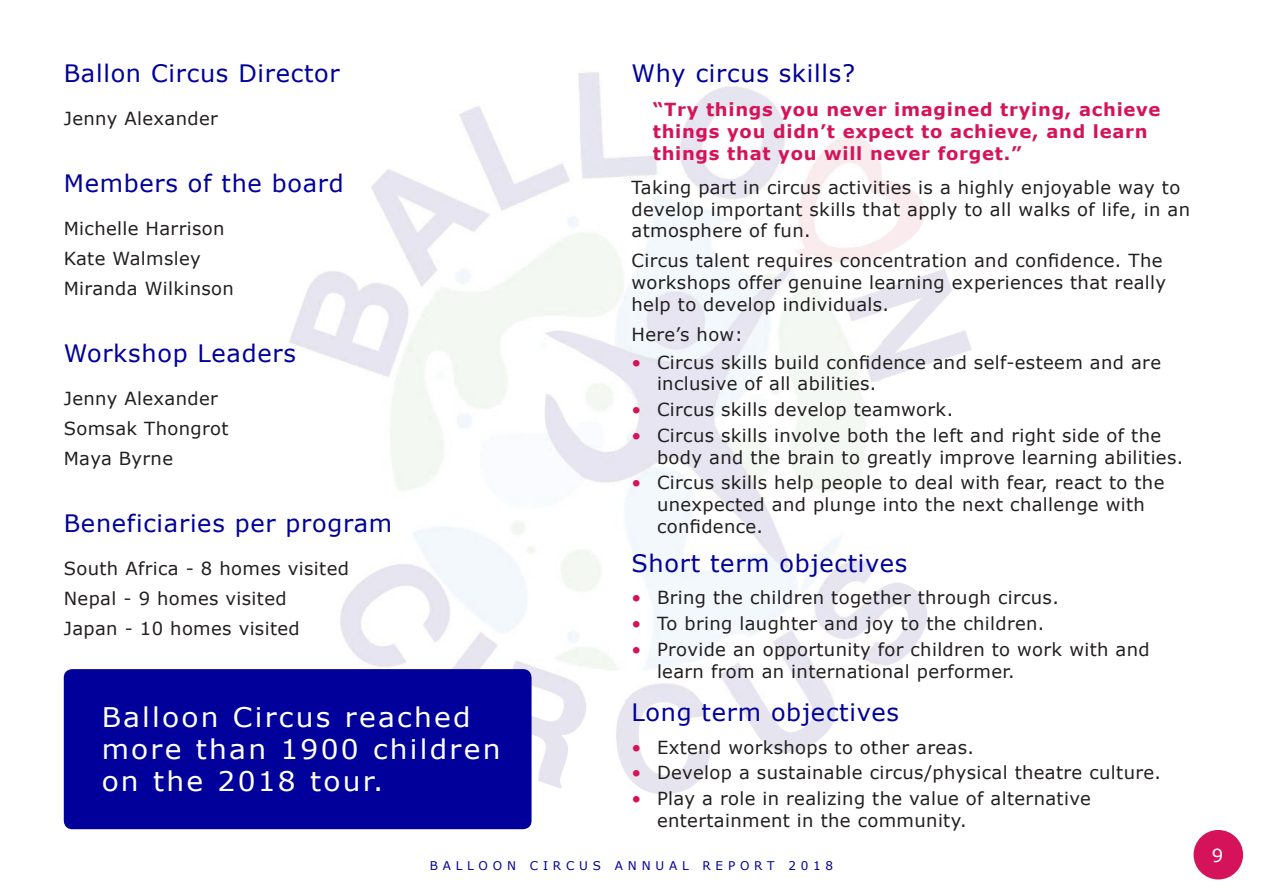
<style>
.page{position:relative;width:1263px;height:893px;background:#fff}
.page>*{position:absolute;margin:0;border:0;box-sizing:border-box;transform-origin:0 0}
.t1{font:27px/32.4px "Verdana";letter-spacing:.08em;color:#fff;scale:1.04 1}
.t2{font:24px "Verdana";letter-spacing:.03em;color:#01009a}
.t3{font:18px/21.6px "Verdana";letter-spacing:.02em;color:#231f20}
.t4{font:700 18px/21.6px "Verdana";letter-spacing:.04em;color:#d5135a}
.t5{font:18px "Verdana";color:#fff}
.t6{font:12px "Verdana";letter-spacing:.4em;color:#01009a}
.s1{color:#d5135a}
</style>
<div class="page">
<div style="left:1193px;top:830px;width:50px;height:49px;background:#d5135a;border-radius:50%"></div>
<img style="left:289px;top:72px;width:683px;height:737px">
<div style="left:64px;top:669px;width:467px;height:160px;background:#01009a;border-radius:9px"></div>
<h2 class="t2" style="left:64px;top:57px;width:277px">Ballon Circus Director</h2>
<p class="t3" style="left:64px;top:107px;width:156px">Jenny Alexander</p>
<h2 class="t2" style="left:64px;top:167px;width:282px">Members of the board</h2>
<p class="t3" style="left:64px;top:213px;width:172px;line-height:30.2px">Michelle Harrison<br>Kate Walmsley<br>Miranda Wilkinson</p>
<h2 class="t2" style="left:64px;top:337px;width:234px">Workshop Leaders</h2>
<p class="t3" style="left:64px;top:383px;width:166px;line-height:30.2px">Jenny Alexander<br>Somsak Thongrot<br>Maya Byrne</p>
<h2 class="t2" style="left:64px;top:507px;width:330px">Beneficiaries per program</h2>
<p class="t3" style="left:64px;top:553px;width:287px;line-height:30.2px">South Africa - 8 homes visited<br>Nepal - 9 homes visited<br>Japan - 10 homes visited</p>
<h1 class="t1" style="left:102px;top:700px;width:385px">Balloon Circus reached more than 1900 children on the 2018 tour.</h1>
<h2 class="t2" style="left:631px;top:57px;width:225px">Why circus skills?</h2>
<p class="t4" style="left:653px;top:99px;width:509px">“Try things you never imagined trying, achieve things you didn’t expect to achieve, and learn things that you will never forget.”</p>
<p class="t3" style="left:631px;top:177px;width:560px">Taking part in circus activities is a highly enjoyable way to develop important skills that apply to all walks of life, in an atmosphere of fun.</p>
<p class="t3" style="left:631px;top:250px;width:536px">Circus talent requires concentration and confidence. The workshops offer genuine learning experiences that really help to develop individuals.</p>
<p class="t3" style="left:631px;top:323px;width:113px">Here’s how:</p>
<p class="t3" style="left:657px;top:351px;width:506px;text-indent:-26px"><span class="s1">•</span> Circus skills build confidence and self-esteem and are inclusive of all abilities.</p>
<p class="t3" style="left:631px;top:399px;width:323px"><span class="s1">•</span> Circus skills develop teamwork.</p>
<p class="t3" style="left:657px;top:424px;width:528px;text-indent:-26px"><span class="s1">•</span> Circus skills involve both the left and right side of the body and the brain to greatly improve learning abilities.</p>
<p class="t3" style="left:657px;top:472px;width:509px;text-indent:-26px"><span class="s1">•</span> Circus skills help people to deal with fear, react to the unexpected and plunge into the next challenge with confidence.</p>
<h2 class="t2" style="left:631px;top:547px;width:277px">Short term objectives</h2>
<p class="t3" style="left:631px;top:587px;width:429px"><span class="s1">•</span> Bring the children together through circus.</p>
<p class="t3" style="left:631px;top:613px;width:414px"><span class="s1">•</span> To bring laughter and joy to the children.</p>
<p class="t3" style="left:657px;top:638px;width:494px;text-indent:-26px"><span class="s1">•</span> Provide an opportunity for children to work with and learn from an international performer.</p>
<h2 class="t2" style="left:631px;top:696px;width:269px">Long term objectives</h2>
<p class="t3" style="left:631px;top:736px;width:344px"><span class="s1">•</span> Extend workshops to other areas.</p>
<p class="t3" style="left:631px;top:762px;width:531px"><span class="s1">•</span> Develop a sustainable circus/physical theatre culture.</p>
<p class="t3" style="left:657px;top:788px;width:435px;text-indent:-26px"><span class="s1">•</span> Play a role in realizing the value of alternative entertainment in the community.</p>
<p class="t6" style="left:430px;top:857px;width:405px">BALLOON CIRCUS ANNUAL REPORT 2018</p>
<p class="t5" style="left:1212px;top:843px;width:13px">9</p>
</div>
